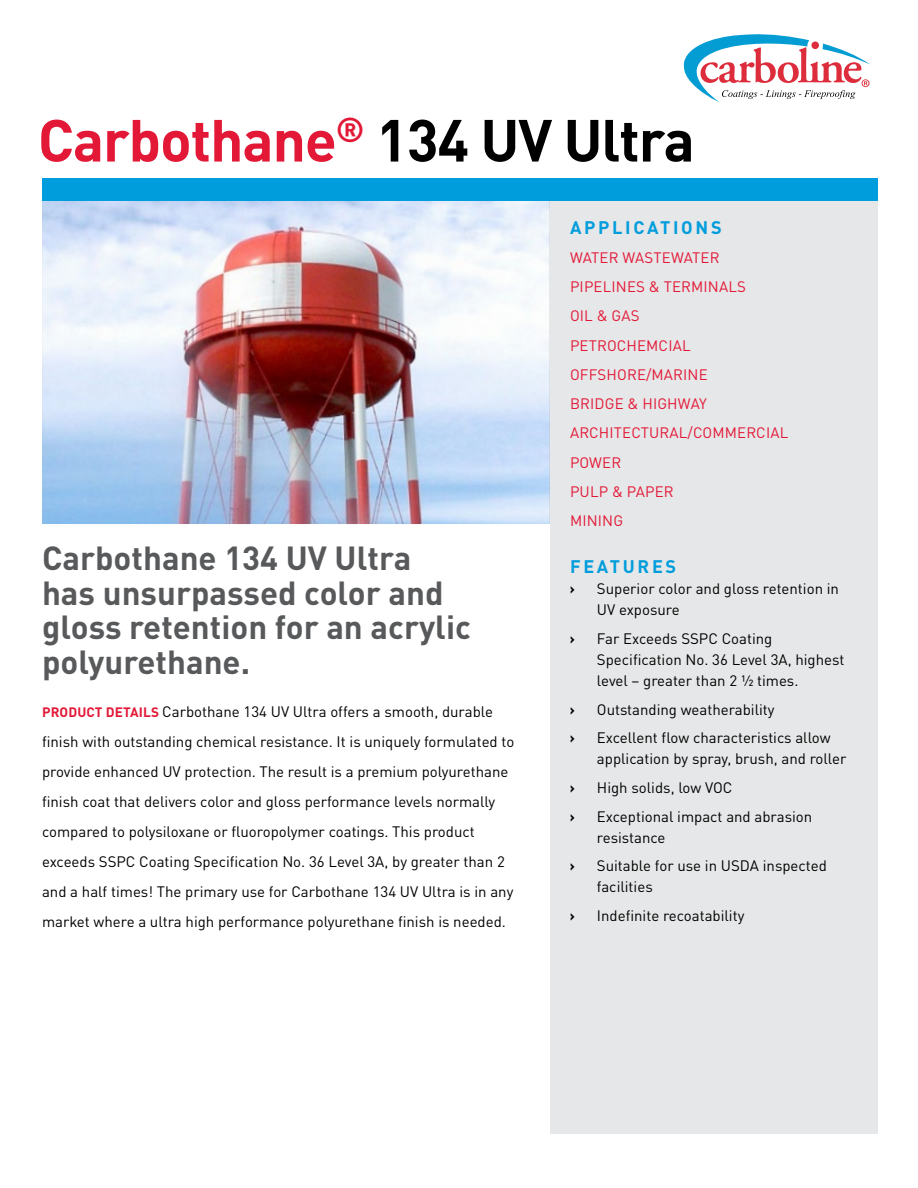
<style>
.page{position:relative;width:918px;height:1188px;background:#fff}
.page>*{position:absolute;margin:0;border:0;box-sizing:border-box;transform-origin:0 0}
.t1{font:700 58.5px "DIN Pro";letter-spacing:-.02em;color:#e31837}
.t2{font:700 33px/34.5px "DIN Pro";color:#58595b}
.t3{font:700 18px "DIN Pro";letter-spacing:.15em;color:#009ddc}
.t4{font:15px/30px "DIN Pro";color:#000}
.t5{font:15px/29.2px "DIN Pro";letter-spacing:.01em;color:#e31837}
.t6{font:700 15px "DIN Pro";color:#000}
.s1{color:#000}
.s2{font-weight:700;font-size:13.5px;color:#e31837}
</style>
<div class="page">
<div style="left:550px;top:200px;width:328px;height:934px;background:#e6e7e8"></div>
<img style="left:42px;top:201px;width:508px;height:323px">
<div style="left:42px;top:178px;width:836px;height:23px;background:#009ddc"></div>
<svg style="left:684px;top:34px;width:186px;height:68px"></svg>
<div style="left:811px;top:42px;width:8px;height:7px;background:#dd2c3b;border-radius:50%"></div>
<h1 class="t1" style="left:38px;top:92px;width:658px">Carbothane<sup>®</sup> <span class="s1">134 UV Ultra</span></h1>
<h2 class="t2" style="left:42px;top:537px;width:430px">Carbothane 134 UV Ultra has unsurpassed color and gloss retention for an acrylic polyurethane.</h2>
<p class="t4" style="left:42px;top:696px;width:474px"><span class="s2">PRODUCT DETAILS</span> Carbothane 134 UV Ultra offers a smooth, durable finish with outstanding chemical resistance. It is uniquely formulated to provide enhanced UV protection. The result is a premium polyurethane finish coat that delivers color and gloss performance levels normally compared to polysiloxane or fluoropolymer coatings. This product exceeds SSPC Coating Specification No. 36 Level 3A, by greater than 2 and a half times! The primary use for Carbothane 134 UV Ultra is in any market where a ultra high performance polyurethane finish is needed.</p>
<p class="t3" style="left:570px;top:212px;width:153px">APPLICATIONS</p>
<p class="t5" style="left:570px;top:241px;width:220px">WATER WASTEWATER<br>PIPELINES &amp; TERMINALS<br>OIL &amp; GAS<br>PETROCHEMCIAL<br>OFFSHORE/MARINE<br>BRIDGE &amp; HIGHWAY<br>ARCHITECTURAL/COMMERCIAL<br>POWER<br>PULP &amp; PAPER<br>MINING</p>
<p class="t3" style="left:570px;top:552px;width:108px">FEATURES</p>
<p class="t6" style="left:570px;top:576px;width:7px">›</p>
<p class="t4" style="left:597px;top:577px;width:244px;line-height:21px">Superior color and gloss retention in<br>UV exposure</p>
<p class="t6" style="left:570px;top:626px;width:7px">›</p>
<p class="t4" style="left:597px;top:627px;width:249px;line-height:21px">Far Exceeds SSPC Coating<br>Specification No. 36 Level 3A, highest level – greater than 2 ½ times.</p>
<p class="t6" style="left:570px;top:697px;width:7px">›</p>
<p class="t4" style="left:597px;top:693px;width:179px">Outstanding weatherability</p>
<p class="t6" style="left:570px;top:725px;width:7px">›</p>
<p class="t4" style="left:597px;top:726px;width:251px;line-height:21px">Excellent flow characteristics allow application by spray, brush, and roller</p>
<p class="t6" style="left:570px;top:775px;width:7px">›</p>
<p class="t4" style="left:597px;top:771px;width:137px">High solids, low VOC</p>
<p class="t6" style="left:570px;top:804px;width:7px">›</p>
<p class="t4" style="left:597px;top:804px;width:217px;line-height:21px">Exceptional impact and abrasion resistance</p>
<p class="t6" style="left:570px;top:853px;width:7px">›</p>
<p class="t4" style="left:597px;top:854px;width:231px;line-height:21px">Suitable for use in USDA inspected facilities</p>
<p class="t6" style="left:570px;top:903px;width:7px">›</p>
<p class="t4" style="left:597px;top:899px;width:149px">Indefinite recoatability</p>
</div>
